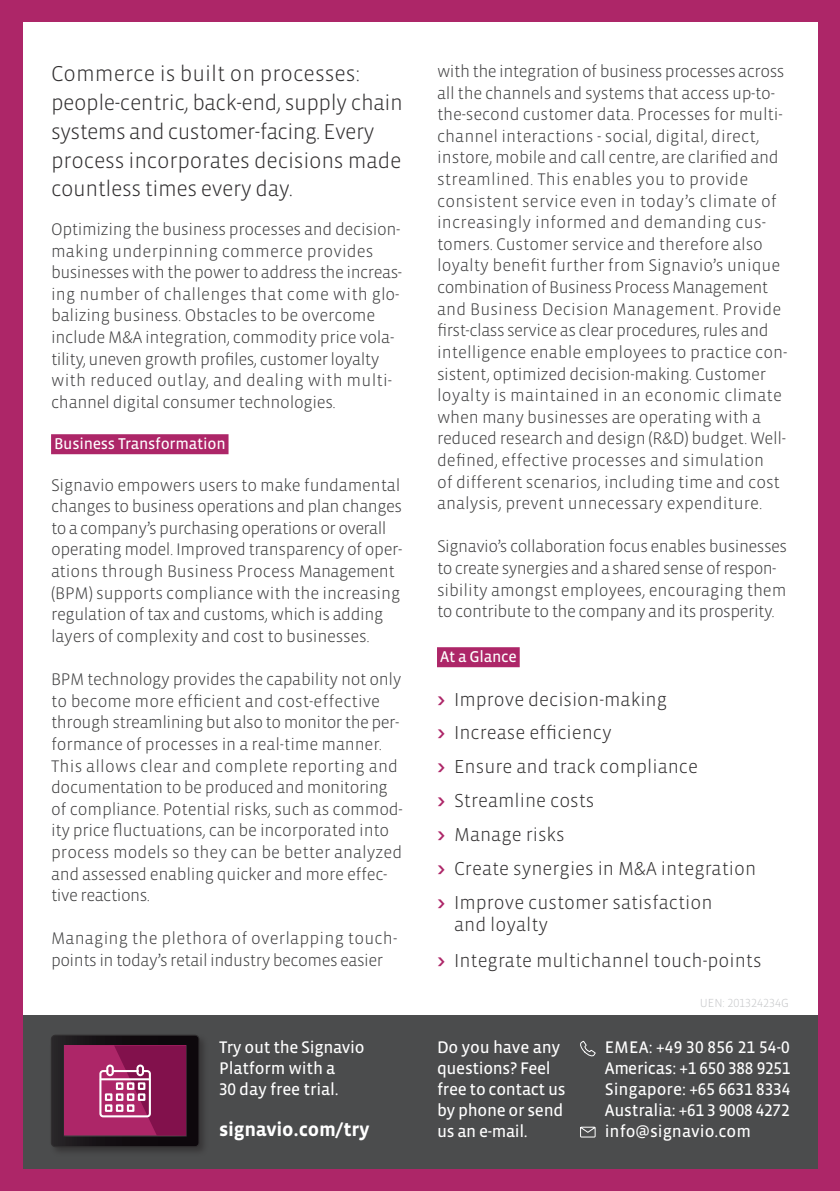
<style>
.page{position:relative;width:840px;height:1191px;background:#fff}
.page>*{position:absolute;margin:0;border:0;box-sizing:border-box;transform-origin:0 0}
.t1{font:300 22px/28.8px "Vista Sans OT";letter-spacing:-.02em;color:#312f30}
.t2{font:700 20px "Vista Sans OT";letter-spacing:-.01em;color:#fff}
.t3{font:300 19.2px/33.8px "Vista Sans OT";color:#312f30}
.t4{font:300 17.2px/21.6px "Vista Sans OT";letter-spacing:-.015em;color:#3e3e3f}
.t5{font:17.2px/21px "Vista Sans OT";letter-spacing:-.01em;color:#fff}
.t6{font:16px "Vista Sans OT";letter-spacing:-.015em;color:#fff}
.t7{font:300 12px "Vista Sans OT";color:#c7c8ca}
.s1{font-weight:700;color:#ad2668}
</style>
<div class="page">
<div style="left:0;top:0;width:839px;height:1191px;background:#ad2668"></div>
<div style="left:23px;top:23px;width:793px;height:1145px;background:#fff"></div>
<div style="left:23px;top:1015px;width:793px;height:153px;background:#4b4c4d"></div>
<div style="left:49px;top:1033px;width:160px;height:123px;background:#231f20;opacity:.5"></div>
<svg style="left:51px;top:1035px;width:148px;height:111px"></svg>
<hr style="left:101px;top:1078px;width:48px;height:2px;background:#fff">
<svg style="left:580px;top:1126px;width:15px;height:11px"></svg>
<svg style="left:580px;top:1041px;width:15px;height:15px"></svg>
<div style="left:51px;top:434px;width:177px;height:20px;background:#ad2668"></div>
<div style="left:437px;top:647px;width:82px;height:20px;background:#ad2668"></div>
<p class="t1" style="left:51px;top:60px;width:353px">Commerce is built on processes: people-centric, back-end, supply chain systems and customer-facing. Every process incorporates decisions made countless times every day.</p>
<p class="t4" style="left:51px;top:219px;width:352px">Optimizing the business processes and decision&shy;making underpinning commerce provides businesses with the power to address the increas&shy;ing number of challenges that come with glo&shy;balizing business. Obstacles to be overcome include M&amp;A integration, commodity price vola&shy;tility, uneven growth profiles, customer loyalty with reduced outlay, and dealing with multi&shy;channel digital consumer technologies.</p>
<p class="t6" style="left:54px;top:435px;width:173px">Business Transformation</p>
<p class="t4" style="left:51px;top:474px;width:353px">Signavio empowers users to make fundamental changes to business operations and plan changes to a company’s purchasing operations or overall operating model. Improved transparency of oper&shy;ations through Business Process Management (BPM) supports compliance with the increasing regulation of tax and customs, which is adding layers of complexity and cost to businesses.</p>
<p class="t4" style="left:51px;top:669px;width:353px">BPM technology provides the capability not only to become more efficient and cost-effective through streamlining but also to monitor the per&shy;formance of processes in a real-time manner.<br>This allows clear and complete reporting and documentation to be produced and monitoring of compliance. Potential risks, such as commod&shy;ity price fluctuations, can be incorporated into process models so they can be better analyzed and assessed enabling quicker and more effec&shy;tive reactions.</p>
<p class="t4" style="left:51px;top:928px;width:347px">Managing the plethora of overlapping touch&shy;points in today’s retail industry becomes easier</p>
<p class="t5" style="left:219px;top:1037px;width:147px">Try out the Signavio<br>Platform with a<br>30 day free trial.</p>
<p class="t2" style="left:219px;top:1119px;width:152px">signavio.com/try</p>
<p class="t4" style="left:437px;top:61px;width:352px">with the integration of business processes across all the channels and systems that access up-to&shy;the-second customer data. Processes for multi&shy;channel interactions - social, digital, direct, instore, mobile and call centre, are clarified and streamlined. This enables you to provide consistent service even in today’s climate of increasingly informed and demanding cus&shy;tomers. Customer service and therefore also loyalty benefit further from Signavio’s unique combination of Business Process Management and Business Decision Management. Provide first-class service as clear procedures, rules and intelligence enable employees to practice con&shy;sistent, optimized decision-making. Customer loyalty is maintained in an economic climate when many businesses are operating with a reduced research and design (R&amp;D) budget. Well&shy;defined, effective processes and simulation<br>of different scenarios, including time and cost analysis, prevent unnecessary expenditure.</p>
<p class="t4" style="left:437px;top:536px;width:351px">Signavio’s collaboration focus enables businesses to create synergies and a shared sense of respon&shy;sibility amongst employees, encouraging them to contribute to the company and its prosperity.</p>
<p class="t6" style="left:440px;top:648px;width:78px">At a Glance</p>
<p class="t3" style="left:437px;top:682px;width:320px"><span class="s1">&gt;</span> Improve decision-making<br><span class="s1">&gt;</span> Increase efficiency<br><span class="s1">&gt;</span> Ensure and track compliance<br><span class="s1">&gt;</span> Streamline costs<br><span class="s1">&gt;</span> Manage risks<br><span class="s1">&gt;</span> Create synergies in M&amp;A integration <span class="s1">&gt;</span> Improve customer satisfaction</p>
<p class="t3" style="left:437px;top:907px;width:326px;line-height:35.4px;text-indent:17px">and loyalty<br><span class="s1">&gt;</span> Integrate multichannel touch-points</p>
<p class="t5" style="left:437px;top:1037px;width:130px">Do you have any questions? Feel free to contact us by phone or send us an e-mail.</p>
<p class="t7" style="left:699px;top:996px;width:91px">UEN: 201324234G</p>
<p class="t5" style="left:604px;top:1037px;width:187px;text-align:justify">EMEA: +49 30 856 21 54-0<br>Americas: +1 650 388 9251<br>Singapore: +65 6631 8334<br>Australia: +61 3 9008 4272 info@signavio.com</p>
</div>
